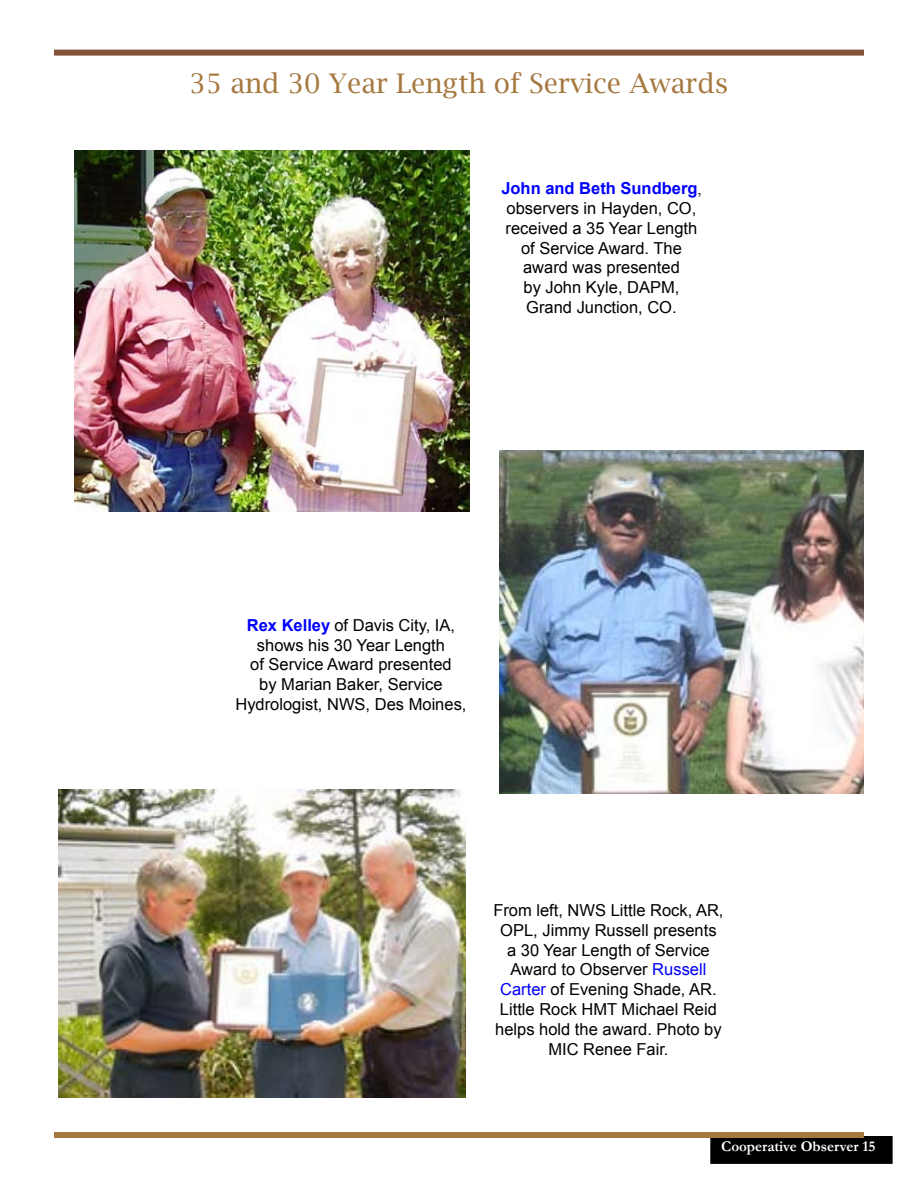
<style>
.page{position:relative;width:918px;height:1188px;background:#fff}
.page>*{position:absolute;margin:0;border:0;box-sizing:border-box;transform-origin:0 0}
.t1{font:27px "Lucida Bright";color:#a5783f}
.t2{font:16.5px/19.8px "Arial";color:#000;text-align:center}
.t3{font:700 15px "Garamond";color:#fff}
.s1{font-weight:700;color:#00f}
.s2{font-family:"Times New Roman"}
.s3{color:#00f}
</style>
<div class="page">
<div style="left:711px;top:1137px;width:181px;height:26px;background:#000"></div>
<div style="left:710px;top:1136px;width:183px;height:28px;border:2px solid #000"></div>
<div style="left:54px;top:1132px;width:810px;height:6px;background:#a5783f"></div>
<div style="left:54px;top:50px;width:810px;height:6px;background:#835338"></div>
<img style="left:74px;top:150px;width:395px;height:361px">
<img style="left:58px;top:789px;width:408px;height:309px">
<img style="left:500px;top:450px;width:364px;height:344px">
<h1 class="t1" style="left:190px;top:68px;width:540px">35 and 30 Year Length of Service Awards</h1>
<p class="t2" style="left:501px;top:179px;width:202px"><span class="s1">John and Beth Sundberg</span><span class="s2">, </span>observers in Hayden, CO, received a 35 Year Length of Service Award. The award was presented<br>by John Kyle, DAPM,<br>Grand Junction, CO.</p>
<p class="t2" style="left:235px;top:615px;width:233px"><span class="s1">Rex Kelley</span> of Davis City, IA, shows his 30 Year Length<br>of Service Award presented<br>by Marian Baker, Service<br>Hydrologist, NWS, Des Moines,</p>
<p class="t2" style="left:493px;top:900px;width:232px">From left, NWS Little Rock, AR,<br>OPL, Jimmy Russell presents<br>a 30 Year Length of Service<br>Award to Observer <span class="s3">Russell<br>Carter</span> of Evening Shade, AR.<br>Little Rock HMT Michael Reid helps hold the award. Photo by<br>MIC Renee Fair.</p>
<p class="t3" style="left:721px;top:1136px;width:155px">Cooperative Observer 15</p>
</div>
